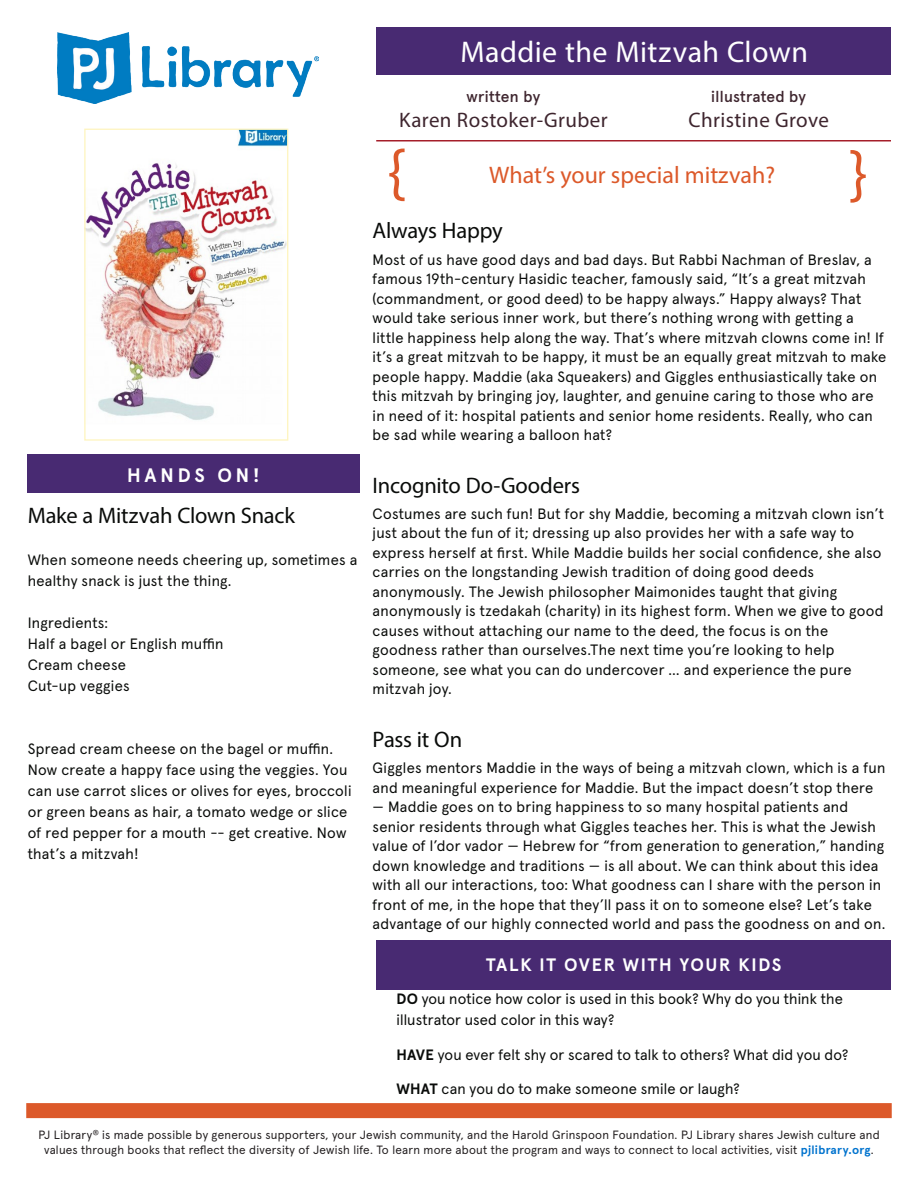
<style>
.page{position:relative;width:918px;height:1188px;background:#fff}
.page>*{position:absolute;margin:0;border:0;box-sizing:border-box;transform-origin:0 0}
.t1{font:66px "Myriad Pro";color:#dc592a}
.t2{font:30px "Myriad Pro";letter-spacing:.015em;color:#fff}
.t3{font:24px "Myriad Pro";color:#dc592a}
.t4{font:22.5px "Myriad Pro";letter-spacing:-.01em;color:#0a0c0a}
.t5{font:21px "Myriad Pro";letter-spacing:.02em;color:#3e252e}
.t6{font:700 19.5px "Apercu Pro";letter-spacing:.2em;color:#fff}
.t7{font:700 18px "Apercu Pro";letter-spacing:.09em;color:#fff}
.t8{font:500 15.75px "Apercu Pro";letter-spacing:.02em;color:#3e252e}
.t9{font:15px/19.5px "Apercu Pro";letter-spacing:.02em;color:#0a0c0a}
.t10{font:12px/15px "Apercu Pro";letter-spacing:.02em;color:#231f20;text-align:center}
.s1{font-weight:700}
.s2{font-weight:700;color:#0073ce}
</style>
<div class="page">
<div style="left:376px;top:27px;width:515px;height:48px;background:#482a72"></div>
<img style="left:86px;top:131px;width:200px;height:289px">
<div style="left:84px;top:129px;width:204px;height:312px;border:1px solid #fef5bf"></div>
<hr style="left:376px;top:140px;width:515px;height:2px;background:#a51e2a">
<div style="left:376px;top:940px;width:515px;height:49px;background:#482a72"></div>
<div style="left:26px;top:1103px;width:866px;height:15px;background:#dc592a;border:2px solid #dc592a"></div>
<div style="left:27px;top:455px;width:333px;height:38px;background:#482a72"></div>
<img style="left:58px;top:32px;width:261px;height:71px">
<p class="t6" style="left:127px;top:460px;width:134px">HANDS ON!</p>
<p class="t4" style="left:28px;top:502px;width:269px">Make a Mitzvah Clown Snack</p>
<p class="t9" style="left:28px;top:548px;width:331px;line-height:21px">When someone needs cheering up, sometimes a healthy snack is just the thing.</p>
<p class="t9" style="left:28px;top:612px;width:82px">Ingredients:</p>
<p class="t9" style="left:28px;top:633px;width:197px">Half a bagel or English muffin</p>
<p class="t9" style="left:28px;top:654px;width:100px">Cream cheese</p>
<p class="t9" style="left:28px;top:675px;width:103px">Cut-up veggies</p>
<p class="t9" style="left:28px;top:737px;width:325px;line-height:21px">Spread cream cheese on the bagel or muffin.<br>Now create a happy face using the veggies. You can use carrot slices or olives for eyes, broccoli or green beans as hair, a tomato wedge or slice of red pepper for a mouth -- get creative. Now that’s a mitzvah!</p>
<p class="t2" style="left:460px;top:33px;width:349px">Maddie the Mitzvah Clown</p>
<p class="t8" style="left:467px;top:84px;width:75px">written by</p>
<p class="t5" style="left:399px;top:107px;width:210px">Karen Rostoker-Gruber</p>
<p class="t8" style="left:711px;top:84px;width:96px">illustrated by</p>
<p class="t5" style="left:689px;top:107px;width:142px">Christine Grove</p>
<p class="t1" style="left:387px;top:131px;width:20px">{</p>
<p class="t1" style="left:849px;top:132px;width:20px">}</p>
<p class="t4" style="left:373px;top:217px;width:132px">Always Happy</p>
<p class="t9" style="left:373px;top:249px;width:515px">Most of us have good days and bad days. But Rabbi Nachman of Breslav, a famous 19th-century Hasidic teacher, famously said, “It’s a great mitzvah (commandment, or good deed) to be happy always.” Happy always? That would take serious inner work, but there’s nothing wrong with getting a little happiness help along the way. That’s where mitzvah clowns come in! If it’s a great mitzvah to be happy, it must be an equally great mitzvah to make people happy. Maddie (aka Squeakers) and Giggles enthusiastically take on this mitzvah by bringing joy, laughter, and genuine caring to those who are in need of it: hospital patients and senior home residents. Really, who can be sad while wearing a balloon hat?</p>
<p class="t4" style="left:373px;top:471px;width:209px">Incognito Do-Gooders</p>
<p class="t9" style="left:373px;top:503px;width:513px">Costumes are such fun! But for shy Maddie, becoming a mitzvah clown isn’t just about the fun of it; dressing up also provides her with a safe way to express herself at first. While Maddie builds her social confidence, she also carries on the longstanding Jewish tradition of doing good deeds anonymously. The Jewish philosopher Maimonides taught that giving anonymously is tzedakah (charity) in its highest form. When we give to good causes without attaching our name to the deed, the focus is on the goodness rather than ourselves.The next time you’re looking to help someone, see what you can do undercover … and experience the pure mitzvah joy.</p>
<p class="t4" style="left:373px;top:726px;width:91px">Pass it On</p>
<p class="t9" style="left:373px;top:757px;width:514px">Giggles mentors Maddie in the ways of being a mitzvah clown, which is a fun and meaningful experience for Maddie. But the impact doesn’t stop there</p>
<p class="t9" style="left:373px;top:796px;width:514px">— Maddie goes on to bring happiness to so many hospital patients and senior residents through what Giggles teaches her. This is what the Jewish value of l’dor vador — Hebrew for “from generation to generation,” handing down knowledge and traditions — is all about. We can think about this idea with all our interactions, too: What goodness can I share with the person in front of me, in the hope that they’ll pass it on to someone else? Let’s take advantage of our highly connected world and pass the goodness on and on.</p>
<p class="t3" style="left:489px;top:160px;width:288px">What’s your special mitzvah?</p>
<p class="t7" style="left:486px;top:951px;width:297px">TALK IT OVER WITH YOUR KIDS</p>
<p class="t9" style="left:396px;top:987px;width:448px;line-height:21px"><span class="s1">DO</span> you notice how color is used in this book? Why do you think the illustrator used color in this way?</p>
<p class="t9" style="left:396px;top:1044px;width:454px"><span class="s1">HAVE</span> you ever felt shy or scared to talk to others? What did you do?</p>
<p class="t9" style="left:396px;top:1078px;width:345px"><span class="s1">WHAT</span> can you do to make someone smile or laugh?</p>
<p class="t10" style="left:38px;top:1126px;width:843px">PJ Library<sup>®</sup> is made possible by generous supporters, your Jewish community, and the Harold Grinspoon Foundation. PJ Library shares Jewish culture and values through books that reflect the diversity of Jewish life. To learn more about the program and ways to connect to local activities, visit <span class="s2">pjlibrary.org</span>.</p>
</div>
